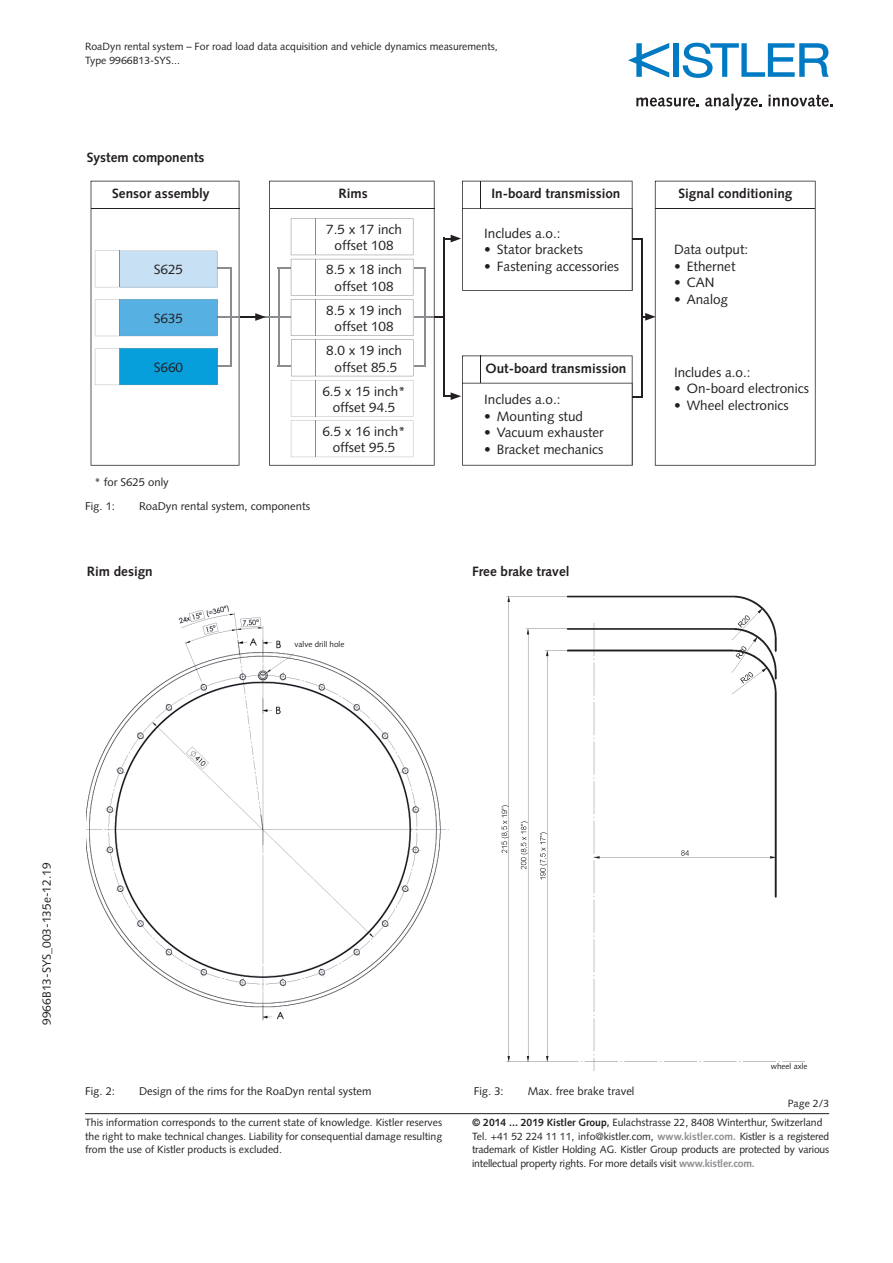
<style>
.page{position:relative;width:893px;height:1263px;background:#fff}
.page>*{position:absolute;margin:0;border:0;box-sizing:border-box;transform-origin:0 0}
.t1{font:13.5px/16.5px "Syntax LT Std";color:#231f20;text-align:center}
._2_00_U-Titel{font:700 13.5px "Syntax LT Std";color:#231f20}
.t2{font:12px "Syntax LT Std";color:#231f20}
._4_00_Legende{font:11.25px "Syntax LT Std";color:#231f20}
.t3{font:10.5px/13.5px "Syntax LT Std";color:#231f20;text-align:justify}
.t4{font:10.5px/13.5px "Syntax LT Std";letter-spacing:-.02em;color:#231f20}
._0_10_Body_Punkt{font:8.1px "Syntax LT Std";color:#231f20}
.s1{font-weight:700}
.s2{font-weight:700;color:#8a8c8f}
</style>
<div class="page">
<hr style="left:85px;top:1113px;width:744px;height:1px;background:#231f20">
<div style="left:673px;top:43px;width:6px;height:34px;background:#007ac2"></div>
<svg style="left:683px;top:43px;width:146px;height:35px"></svg>
<svg style="left:628px;top:43px;width:41px;height:35px"></svg>
<svg style="left:636px;top:98px;width:63px;height:9px"></svg>
<svg style="left:705px;top:94px;width:57px;height:16px"></svg>
<svg style="left:768px;top:95px;width:65px;height:12px"></svg>
<img style="left:87px;top:605px;width:362px;height:416px">
<img style="left:501px;top:595px;width:305px;height:475px">
<div style="left:294px;top:640px;width:61px;height:15px;background:#fff"></div>
<div style="left:771px;top:1062px;width:60px;height:16px;background:#fff"></div>
<svg style="left:269px;top:181px;width:166px;height:285px"></svg>
<div style="left:293px;top:182px;width:120px;height:22px;background:#fff"></div>
<hr style="left:217px;top:316px;width:228px;height:1px;background:#8a8c8f">
<hr style="left:278px;top:268px;width:1px;height:98px;background:#8a8c8f">
<hr style="left:278px;top:267px;width:148px;height:2px;background:#8a8c8f">
<hr style="left:278px;top:365px;width:148px;height:1px;background:#8a8c8f">
<svg style="left:91px;top:181px;width:175px;height:285px"></svg>
<hr style="left:425px;top:267px;width:1px;height:98px;background:#8a8c8f">
<hr style="left:443px;top:238px;width:2px;height:159px;background:#231f20">
<svg style="left:291px;top:218px;width:123px;height:239px"></svg>
<hr style="left:316px;top:340px;width:1px;height:36px;background:#8a8c8f">
<div style="left:318px;top:342px;width:93px;height:32px;background:#fff"></div>
<div style="left:318px;top:383px;width:93px;height:32px;background:#fff"></div>
<hr style="left:316px;top:380px;width:1px;height:37px;background:#8a8c8f">
<div style="left:318px;top:423px;width:93px;height:32px;background:#fff"></div>
<hr style="left:316px;top:420px;width:1px;height:37px;background:#8a8c8f">
<hr style="left:91px;top:208px;width:148px;height:1px;background:#231f20">
<hr style="left:270px;top:208px;width:164px;height:1px;background:#231f20">
<svg style="left:434px;top:316px;width:9px;height:2px"></svg>
<svg style="left:655px;top:181px;width:161px;height:285px"></svg>
<div style="left:657px;top:182px;width:157px;height:22px;background:#fff"></div>
<div style="left:661px;top:330px;width:150px;height:116px;background:#fff"></div>
<div style="left:661px;top:219px;width:152px;height:110px;background:#fff"></div>
<hr style="left:655px;top:208px;width:159px;height:1px;background:#231f20">
<hr style="left:641px;top:238px;width:2px;height:159px;background:#231f20">
<svg style="left:643px;top:313px;width:13px;height:8px"></svg>
<svg style="left:443px;top:181px;width:198px;height:110px"></svg>
<svg style="left:445px;top:355px;width:198px;height:111px"></svg>
<p class="t3" style="left:85px;top:40px;width:414px">RoaDyn rental system – For road load data acquisition and vehicle dynamics measurements,<br>Type 9966B13-SYS...</p>
<p class="_2_00_U-Titel" style="left:87px;top:150px;width:119px">System components</p>
<p class="_2_00_U-Titel" style="left:112px;top:186px;width:99px">Sensor assembly</p>
<p class="_2_00_U-Titel" style="left:339px;top:186px;width:31px">Rims</p>
<p class="t1" style="left:154px;top:261px;width:31px">S625</p>
<p class="t1" style="left:154px;top:310px;width:31px">S635</p>
<p class="t1" style="left:154px;top:359px;width:31px">S660</p>
<p class="_4_00_Legende" style="left:94px;top:475px;width:76px">* for S625 only</p>
<p class="_4_00_Legende" style="left:85px;top:500px;width:32px">Fig. 1:</p>
<p class="_4_00_Legende" style="left:139px;top:500px;width:173px">RoaDyn rental system, components</p>
<p class="t1" style="left:326px;top:221px;width:77px">7 .5 x 17 inch offset 108</p>
<p class="t1" style="left:326px;top:261px;width:77px">8 .5 x 18 inch offset 108</p>
<p class="t1" style="left:326px;top:302px;width:77px">8 .5 x 19 inch offset 108</p>
<p class="t1" style="left:326px;top:342px;width:77px">8 .0 x 19 inch offset 85 .5</p>
<p class="t1" style="left:322px;top:383px;width:85px">6 .5 x 15 inch* offset 94 .5</p>
<p class="t1" style="left:322px;top:423px;width:85px">6 .5 x 16 inch* offset 95 .5</p>
<p class="_2_00_U-Titel" style="left:491px;top:186px;width:130px">In-board transmission</p>
<p class="t1" style="left:484px;top:225px;width:78px">Includes a.o.:</p>
<p class="t1" style="left:484px;top:242px;width:100px">• Stator brackets</p>
<p class="t1" style="left:484px;top:258px;width:137px">• Fastening accessories</p>
<p class="_2_00_U-Titel" style="left:485px;top:361px;width:142px">Out-board transmission</p>
<p class="t1" style="left:484px;top:392px;width:78px">Includes a.o.:</p>
<p class="t1" style="left:484px;top:408px;width:101px">• Mounting stud</p>
<p class="t1" style="left:484px;top:425px;width:121px">• Vacuum exhauster</p>
<p class="t1" style="left:484px;top:441px;width:121px">• Bracket mechanics</p>
<p class="_2_00_U-Titel" style="left:87px;top:564px;width:68px">Rim design</p>
<p class="_2_00_U-Titel" style="left:472px;top:564px;width:99px">Free brake travel</p>
<p class="_0_10_Body_Punkt" style="left:294px;top:639px;width:51px">valve drill hole</p>
<p class="_2_00_U-Titel" style="left:678px;top:186px;width:116px">Signal conditioning</p>
<p class="t1" style="left:674px;top:241px;width:76px">Data output:</p>
<p class="t1" style="left:674px;top:258px;width:63px">• Ethernet</p>
<p class="t1" style="left:674px;top:274px;width:42px">• CAN</p>
<p class="t1" style="left:674px;top:291px;width:56px">• Analog</p>
<p class="t1" style="left:674px;top:364px;width:78px">Includes a.o.:</p>
<p class="t1" style="left:674px;top:380px;width:137px">• On-board electronics</p>
<p class="t1" style="left:674px;top:397px;width:116px">• Wheel electronics</p>
<p class="t2" style="left:39px;top:1025px;width:164px;rotate:-90deg">9966B13-SYS_003-135e-12.19</p>
<p class="_4_00_Legende" style="left:85px;top:1084px;width:32px">Fig. 2:</p>
<p class="_4_00_Legende" style="left:139px;top:1084px;width:234px">Design of the rims for the RoaDyn rental system</p>
<p class="t3" style="left:85px;top:1116px;width:359px">This information corresponds to the current state of knowledge. Kistler reserves the right to make technical changes. Liability for consequential damage resulting from the use of Kistler products is excluded.</p>
<p class="_4_00_Legende" style="left:474px;top:1084px;width:32px">Fig. 3:</p>
<p class="_4_00_Legende" style="left:528px;top:1084px;width:108px">Max. free brake travel</p>
<p class="_0_10_Body_Punkt" style="left:771px;top:1062px;width:38px">wheel axle</p>
<p class="t3" style="left:788px;top:1097px;width:43px">Page 2/3</p>
<p class="t4" style="left:472px;top:1116px;width:359px"><span class="s1">© 2014 ... 2019 Kistler Group,</span> Eulachstrasse 22, 8408 Winterthur, Switzerland Tel. +41 52 224 11 11, info@kistler.com, <span class="s2">www.kistler.com.</span> Kistler is a registered trademark of Kistler Holding AG. Kistler Group products are protected by various intellectual property rights. For more details visit <span class="s2">www.kistler.com.</span></p>
</div>
